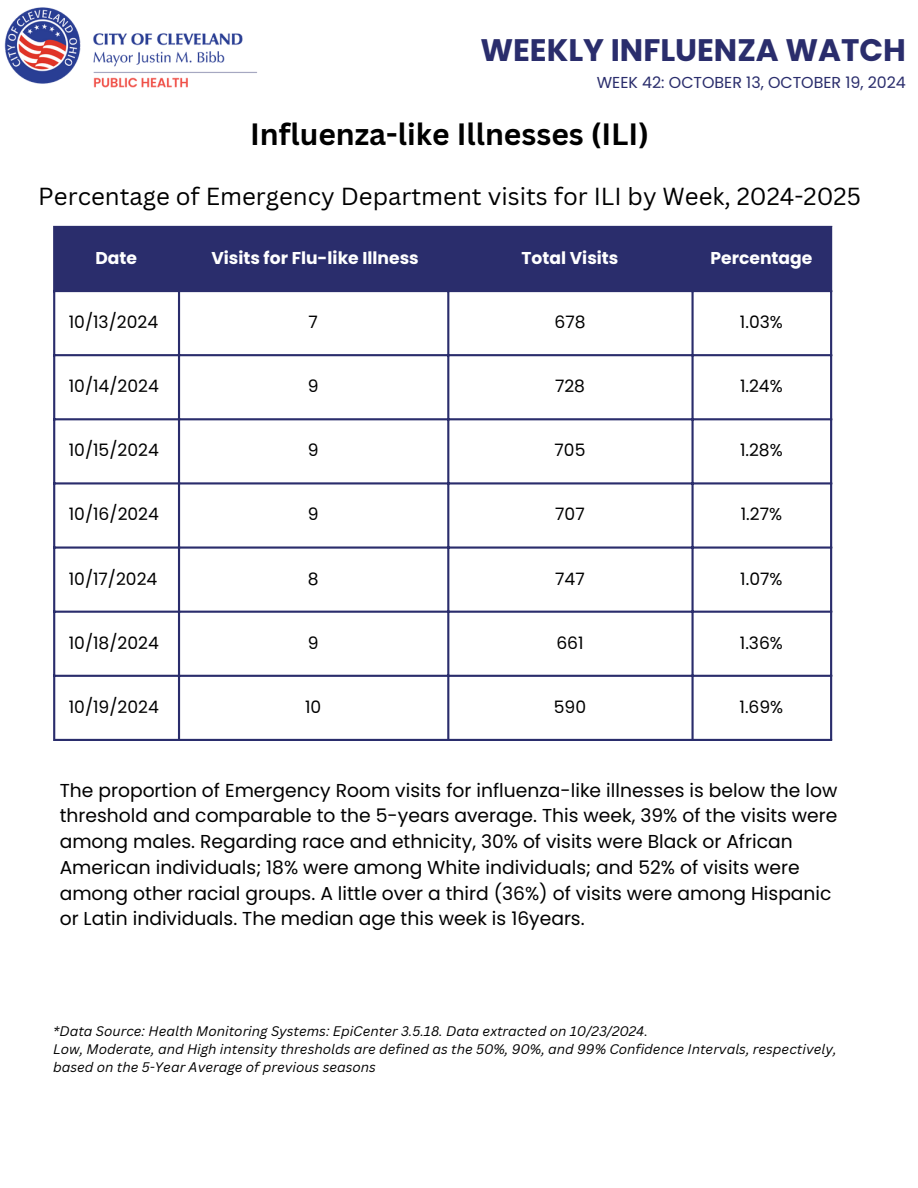
<style>
.page{position:relative;width:918px;height:1188px;background:#fff}
.page>*{position:absolute;margin:0;border:0;box-sizing:border-box;transform-origin:0 0}
.t1{font:700 31.2px "Poppins";color:#2a2d6c}
.t2{font:700 30px "Canva Sans";color:#000}
.t3{font:24px "Canva Sans";color:#000}
.t4{font:18.75px/25.8px "Poppins";color:#000}
.t5{font:17.1px "Poppins";color:#000}
.t6{font:700 17.1px "Poppins";color:#fff}
.t7{font:15.9px "Poppins";color:#2a2d6c}
.t8{font:italic 13.5px/18px "Canva Sans";color:#000}
</style>
<div class="page">
<img style="left:4px;top:7px;width:253px;height:81px">
<div style="left:55px;top:228px;width:775px;height:62px;background:#2a2d6c"></div>
<hr style="left:53px;top:228px;width:2px;height:511px;background:#2a2d6c">
<hr style="left:178px;top:228px;width:2px;height:511px;background:#2a2d6c">
<hr style="left:447px;top:228px;width:2px;height:511px;background:#2a2d6c">
<hr style="left:691px;top:228px;width:3px;height:511px;background:#2a2d6c">
<hr style="left:830px;top:228px;width:2px;height:511px;background:#2a2d6c">
<hr style="left:53px;top:226px;width:779px;height:2px;background:#2a2d6c">
<hr style="left:53px;top:290px;width:779px;height:2px;background:#2a2d6c">
<hr style="left:53px;top:354px;width:779px;height:2px;background:#2a2d6c">
<hr style="left:53px;top:418px;width:779px;height:2px;background:#2a2d6c">
<hr style="left:53px;top:482px;width:779px;height:3px;background:#2a2d6c">
<hr style="left:53px;top:546px;width:779px;height:3px;background:#2a2d6c">
<hr style="left:53px;top:611px;width:779px;height:2px;background:#2a2d6c">
<hr style="left:53px;top:675px;width:779px;height:2px;background:#2a2d6c">
<hr style="left:53px;top:739px;width:779px;height:2px;background:#2a2d6c">
<p class="t1" style="left:480px;top:28px;width:427px">WEEKLY INFLUENZA WATCH</p>
<p class="t7" style="left:597px;top:71px;width:311px">WEEK 42: OCTOBER 13, OCTOBER 19, 2024</p>
<p class="t2" style="left:250px;top:113px;width:401px">Influenza-like Illnesses (ILI)</p>
<p class="t3" style="left:38px;top:179px;width:824px">Percentage of Emergency Department visits for ILI by Week, 2024-2025</p>
<p class="t6" style="left:95px;top:246px;width:43px">Date</p>
<p class="t6" style="left:211px;top:246px;width:209px">Visits for Flu-like Illness</p>
<p class="t6" style="left:522px;top:246px;width:98px">Total Visits</p>
<p class="t6" style="left:711px;top:246px;width:103px">Percentage</p>
<p class="t5" style="left:69px;top:310px;width:91px">10/13/2024</p>
<p class="t5" style="left:309px;top:310px;width:11px">7</p>
<p class="t5" style="left:555px;top:310px;width:33px">678</p>
<p class="t5" style="left:740px;top:310px;width:44px">1.03%</p>
<p class="t5" style="left:69px;top:374px;width:92px">10/14/2024</p>
<p class="t5" style="left:308px;top:374px;width:12px">9</p>
<p class="t5" style="left:555px;top:374px;width:32px">728</p>
<p class="t5" style="left:740px;top:374px;width:44px">1.24%</p>
<p class="t5" style="left:69px;top:438px;width:91px">10/15/2024</p>
<p class="t5" style="left:308px;top:438px;width:12px">9</p>
<p class="t5" style="left:555px;top:438px;width:32px">705</p>
<p class="t5" style="left:740px;top:438px;width:44px">1.28%</p>
<p class="t5" style="left:69px;top:503px;width:92px">10/16/2024</p>
<p class="t5" style="left:308px;top:503px;width:12px">9</p>
<p class="t5" style="left:555px;top:503px;width:31px">707</p>
<p class="t5" style="left:741px;top:503px;width:43px">1.27%</p>
<p class="t5" style="left:69px;top:567px;width:90px">10/17/2024</p>
<p class="t5" style="left:308px;top:567px;width:12px">8</p>
<p class="t5" style="left:555px;top:567px;width:31px">747</p>
<p class="t5" style="left:740px;top:567px;width:44px">1.07%</p>
<p class="t5" style="left:69px;top:631px;width:92px">10/18/2024</p>
<p class="t5" style="left:308px;top:631px;width:12px">9</p>
<p class="t5" style="left:556px;top:631px;width:29px">661</p>
<p class="t5" style="left:740px;top:631px;width:45px">1.36%</p>
<p class="t5" style="left:69px;top:695px;width:92px">10/19/2024</p>
<p class="t5" style="left:305px;top:695px;width:18px">10</p>
<h3 class="t5" style="left:554px;top:695px;width:34px">590</h3>
<p class="t5" style="left:740px;top:695px;width:45px">1.69%</p>
<h2 class="t4" style="left:60px;top:777px;width:779px">The proportion of Emergency Room visits for influenza-like illnesses is below the low threshold and comparable to the 5-years average. This week, 39% of the visits were among males. Regarding race and ethnicity, 30% of visits were Black or African American individuals; 18% were among White individuals; and 52% of visits were among other racial groups. A little over a third (36%) of visits were among Hispanic or Latin individuals. The median age this week is 16years.</h2>
<h4 class="t8" style="left:53px;top:1021px;width:596px">*Data Source: Health Monitoring Systems: EpiCenter 3.5.18. Data extracted on 10/23/2024.</h4>
<h1 class="t8" style="left:53px;top:1039px;width:785px">Low, Moderate, and High intensity thresholds are defined as the 50%, 90%, and 99% Confidence Intervals, respectively, based on the 5-Year Average of previous seasons</h1>
</div>
